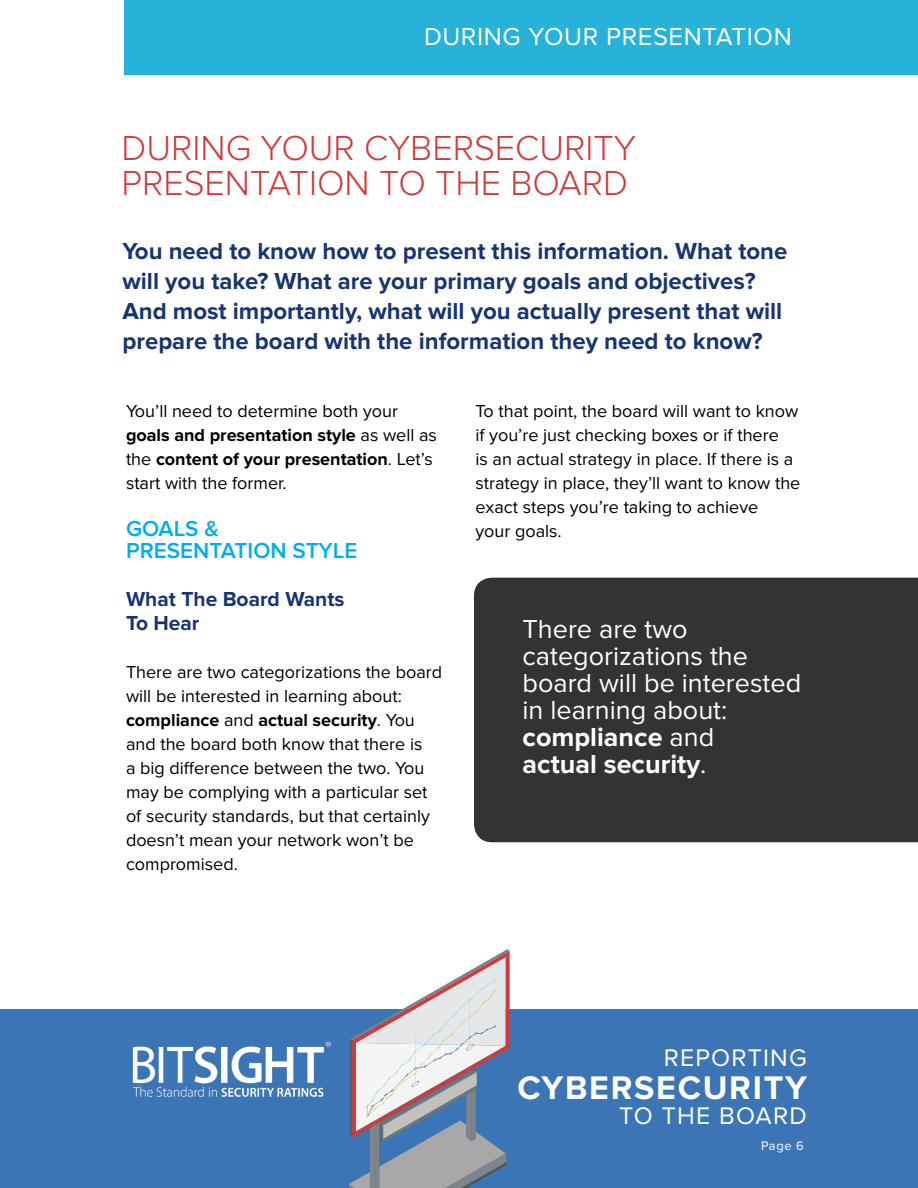
<style>
.page{position:relative;width:918px;height:1188px;background:#fff}
.page>*{position:absolute;margin:0;border:0;box-sizing:border-box;transform-origin:0 0}
.t1{font:300 36px/34.5px "Proxima Nova";color:#d03b3c}
.t2{font:700 33.9px "Proxima Nova";letter-spacing:.05em;color:#fff}
.t3{font:27px/27px "Proxima Nova";color:#fff}
.t4{font:25.5px "Proxima Nova";letter-spacing:.025em;color:#fff}
.t5{font:24.9px "Proxima Nova";letter-spacing:.05em;color:#fff}
.t6{font:700 24px/30px "Proxima Nova";color:#173572}
.t7{font:600 22.5px/22.5px "Proxima Nova";color:#00aeef}
.t8{font:700 21px/24px "Proxima Nova";color:#173572}
.t9{font:18px/24px "Proxima Nova";color:#000}
.t10{font:12.9px "Proxima Nova";color:#fff}
.s1{font-weight:700}
</style>
<div class="page">
<div style="left:0;top:1009px;width:918px;height:179px;background:#3b75b5"></div>
<svg style="left:349px;top:949px;width:161px;height:239px"></svg>
<img style="left:132px;top:1042px;width:199px;height:55px">
<div style="left:124px;top:0;width:794px;height:74px;background:#27b2d9"></div>
<div style="left:474px;top:578px;width:444px;height:264px;background:#323333"></div>
<h3 class="t4" style="left:424px;top:22px;width:369px">DURING YOUR PRESENTATION</h3>
<h1 class="t1" style="left:122px;top:131px;width:516px">DURING YOUR CYBERSECURITY<br>PRESENTATION TO THE BOARD</h1>
<h3 class="t6" style="left:122px;top:237px;width:667px">You need to know how to present this information. What tone will you take? What are your primary goals and objectives?<br>And most importantly, what will you actually present that will prepare the board with the information they need to know?</h3>
<p class="t9" style="left:126px;top:400px;width:312px">You’ll need to determine both your <span class="s1">goals and presentation style</span> as well as the <span class="s1">content of your presentation</span>. Let’s start with the former.</p>
<p class="t7" style="left:126px;top:518px;width:233px">GOALS &amp;<br>PRESENTATION STYLE</p>
<p class="t8" style="left:126px;top:588px;width:220px">What The Board Wants<br>To Hear</p>
<p class="t9" style="left:126px;top:661px;width:318px">There are two categorizations the board will be interested in learning about: <span class="s1">compliance</span> and <span class="s1">actual security</span>. You and the board both know that there is<br>a big difference between the two. You may be complying with a particular set of security standards, but that certainly doesn’t mean your network won’t be compromised.</p>
<p class="t9" style="left:475px;top:400px;width:326px">To that point, the board will want to know if you’re just checking boxes or if there<br>is an actual strategy in place. If there is a strategy in place, they’ll want to know the exact steps you’re taking to achieve<br>your goals.</p>
<h3 class="t3" style="left:523px;top:616px;width:280px">There are two categorizations the board will be interested in learning about: <span class="s1">compliance</span> and<br><span class="s1">actual security</span>.</h3>
<h3 class="t5" style="left:664px;top:1043px;width:145px">REPORTING</h3>
<h2 class="t2" style="left:517px;top:1068px;width:291px">CYBERSECURITY</h2>
<h3 class="t5" style="left:619px;top:1101px;width:189px">TO THE BOARD</h3>
<p class="t10" style="left:761px;top:1138px;width:44px">Page 6</p>
</div>
